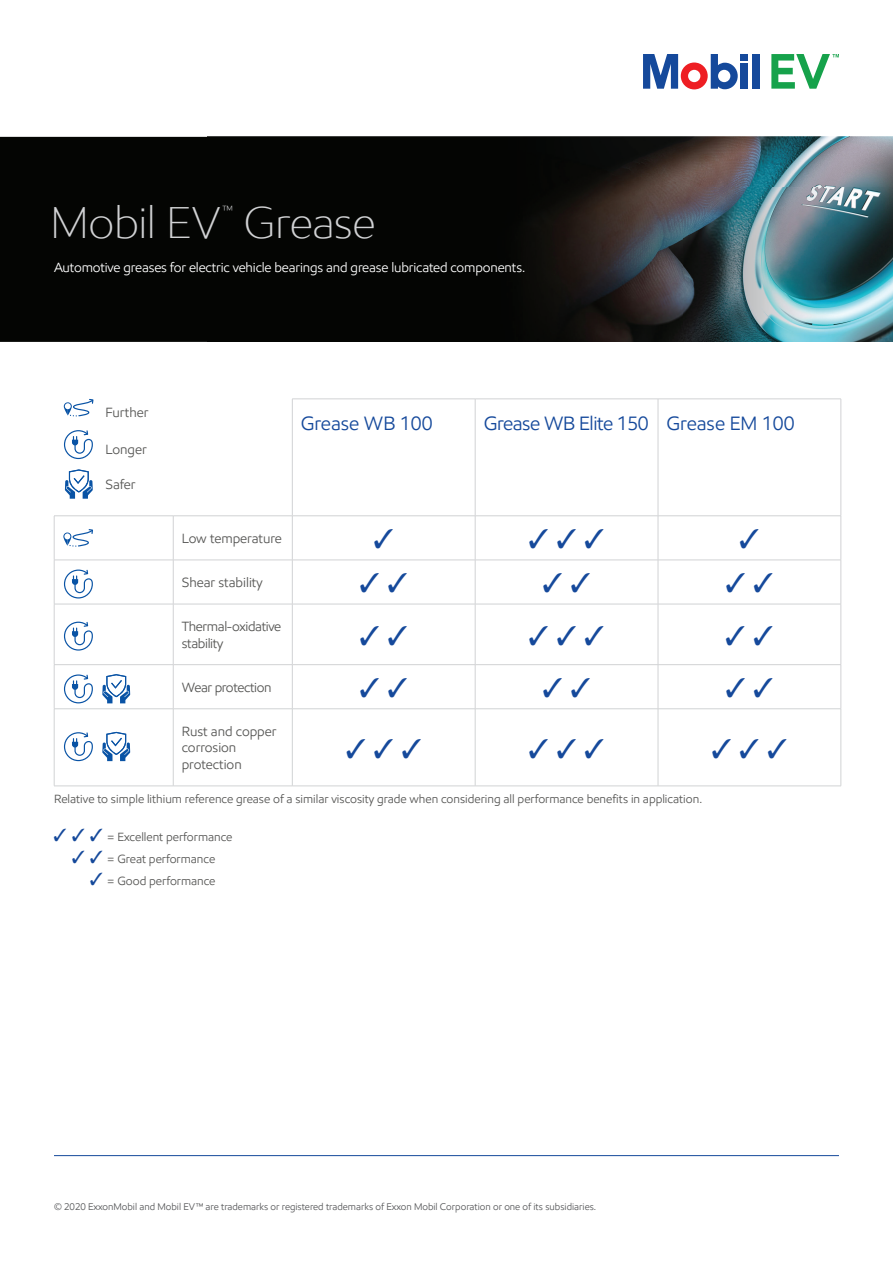
<style>
.page{position:relative;width:893px;height:1263px;background:#fff}
.page>*{position:absolute;margin:0;border:0;box-sizing:border-box;transform-origin:0 0}
.t1{font:300 45px "E Mprint";letter-spacing:-.01em;color:#d1d2d4}
.t2{font:27px "Zapf Dingbats ITC";color:#15499b}
.t3{font:19.5px "E Mprint";letter-spacing:-.01em;color:#15499b}
.t4{font:13.5px/16.5px "E Mprint";color:#575755}
.t5{font:13.5px "E Mprint";letter-spacing:-.01em;color:#fff}
.t6{font:13.5px/16.5px "E Mprint";letter-spacing:-.025em;color:#575755}
.t7{font:300 13.5px "E Mprint";color:#d1d2d4}
.t8{font:12px "E Mprint";color:#575755}
.t9{font:9.75px "E Mprint";color:#57585a}
.s1{color:#15499b}
</style>
<div class="page">
<div style="left:0;top:137px;width:207px;height:205px;background:#040503"></div>
<img style="left:207px;top:137px;width:686px;height:205px">
<hr style="left:54px;top:1155px;width:785px;height:1px;background:#15499b">
<div style="left:741px;top:54px;width:7px;height:7px;background:#15499b"></div>
<div style="left:741px;top:63px;width:7px;height:26px;background:#15499b"></div>
<div style="left:752px;top:54px;width:7px;height:35px;background:#15499b"></div>
<svg style="left:643px;top:54px;width:95px;height:35px"></svg>
<svg style="left:771px;top:54px;width:68px;height:35px"></svg>
<hr style="left:292px;top:399px;width:183px;height:1px;background:#d1d2d4">
<hr style="left:292px;top:399px;width:1px;height:117px;background:#d1d2d4">
<hr style="left:475px;top:399px;width:183px;height:1px;background:#d1d2d4">
<hr style="left:475px;top:399px;width:1px;height:117px;background:#d1d2d4">
<hr style="left:658px;top:399px;width:183px;height:1px;background:#d1d2d4">
<hr style="left:658px;top:399px;width:1px;height:117px;background:#d1d2d4">
<hr style="left:841px;top:399px;width:1px;height:117px;background:#d1d2d4">
<hr style="left:54px;top:515px;width:119px;height:1px;background:#d1d2d4">
<hr style="left:54px;top:516px;width:1px;height:44px;background:#d1d2d4">
<hr style="left:173px;top:515px;width:119px;height:1px;background:#d1d2d4">
<hr style="left:173px;top:516px;width:1px;height:44px;background:#d1d2d4">
<hr style="left:292px;top:515px;width:183px;height:1px;background:#d1d2d4">
<hr style="left:292px;top:516px;width:1px;height:44px;background:#d1d2d4">
<hr style="left:475px;top:515px;width:183px;height:1px;background:#d1d2d4">
<hr style="left:475px;top:516px;width:1px;height:44px;background:#d1d2d4">
<hr style="left:658px;top:515px;width:183px;height:1px;background:#d1d2d4">
<hr style="left:658px;top:516px;width:1px;height:44px;background:#d1d2d4">
<hr style="left:841px;top:516px;width:1px;height:44px;background:#d1d2d4">
<hr style="left:54px;top:560px;width:119px;height:1px;background:#d1d2d4">
<hr style="left:54px;top:560px;width:1px;height:44px;background:#d1d2d4">
<hr style="left:173px;top:560px;width:119px;height:1px;background:#d1d2d4">
<hr style="left:173px;top:560px;width:1px;height:44px;background:#d1d2d4">
<hr style="left:292px;top:560px;width:183px;height:1px;background:#d1d2d4">
<hr style="left:292px;top:560px;width:1px;height:44px;background:#d1d2d4">
<hr style="left:475px;top:560px;width:183px;height:1px;background:#d1d2d4">
<hr style="left:475px;top:560px;width:1px;height:44px;background:#d1d2d4">
<hr style="left:658px;top:560px;width:183px;height:1px;background:#d1d2d4">
<hr style="left:658px;top:560px;width:1px;height:44px;background:#d1d2d4">
<hr style="left:841px;top:560px;width:1px;height:44px;background:#d1d2d4">
<hr style="left:54px;top:604px;width:119px;height:1px;background:#d1d2d4">
<hr style="left:54px;top:604px;width:1px;height:60px;background:#d1d2d4">
<hr style="left:173px;top:604px;width:119px;height:1px;background:#d1d2d4">
<hr style="left:173px;top:604px;width:1px;height:60px;background:#d1d2d4">
<hr style="left:292px;top:604px;width:183px;height:1px;background:#d1d2d4">
<hr style="left:292px;top:604px;width:1px;height:60px;background:#d1d2d4">
<hr style="left:475px;top:604px;width:183px;height:1px;background:#d1d2d4">
<hr style="left:475px;top:604px;width:1px;height:60px;background:#d1d2d4">
<hr style="left:658px;top:604px;width:183px;height:1px;background:#d1d2d4">
<hr style="left:658px;top:604px;width:1px;height:60px;background:#d1d2d4">
<hr style="left:841px;top:604px;width:1px;height:60px;background:#d1d2d4">
<hr style="left:54px;top:664px;width:119px;height:1px;background:#d1d2d4">
<hr style="left:54px;top:665px;width:1px;height:44px;background:#d1d2d4">
<hr style="left:173px;top:664px;width:119px;height:1px;background:#d1d2d4">
<hr style="left:173px;top:665px;width:1px;height:44px;background:#d1d2d4">
<hr style="left:292px;top:664px;width:183px;height:1px;background:#d1d2d4">
<hr style="left:292px;top:665px;width:1px;height:44px;background:#d1d2d4">
<hr style="left:475px;top:664px;width:183px;height:1px;background:#d1d2d4">
<hr style="left:475px;top:665px;width:1px;height:44px;background:#d1d2d4">
<hr style="left:658px;top:664px;width:183px;height:1px;background:#d1d2d4">
<hr style="left:658px;top:665px;width:1px;height:44px;background:#d1d2d4">
<hr style="left:841px;top:665px;width:1px;height:44px;background:#d1d2d4">
<hr style="left:54px;top:708px;width:119px;height:1px;background:#d1d3d4">
<hr style="left:54px;top:709px;width:1px;height:77px;background:#d1d3d4">
<hr style="left:173px;top:708px;width:119px;height:1px;background:#d1d3d4">
<hr style="left:173px;top:709px;width:1px;height:77px;background:#d1d3d4">
<hr style="left:292px;top:708px;width:183px;height:1px;background:#d1d3d4">
<hr style="left:292px;top:709px;width:1px;height:77px;background:#d1d3d4">
<hr style="left:475px;top:708px;width:183px;height:1px;background:#d1d3d4">
<hr style="left:475px;top:709px;width:1px;height:77px;background:#d1d3d4">
<hr style="left:658px;top:708px;width:183px;height:1px;background:#d1d3d4">
<hr style="left:658px;top:709px;width:1px;height:77px;background:#d1d3d4">
<hr style="left:841px;top:709px;width:1px;height:77px;background:#d1d3d4">
<hr style="left:54px;top:786px;width:119px;height:1px;background:#d1d3d4">
<hr style="left:173px;top:786px;width:119px;height:1px;background:#d1d3d4">
<hr style="left:292px;top:786px;width:183px;height:1px;background:#d1d3d4">
<hr style="left:475px;top:786px;width:183px;height:1px;background:#d1d3d4">
<hr style="left:658px;top:786px;width:183px;height:1px;background:#d1d3d4">
<svg style="left:63px;top:569px;width:30px;height:30px"></svg>
<svg style="left:63px;top:621px;width:30px;height:30px"></svg>
<svg style="left:102px;top:674px;width:28px;height:29px"></svg>
<svg style="left:102px;top:732px;width:28px;height:29px"></svg>
<svg style="left:63px;top:674px;width:30px;height:30px"></svg>
<svg style="left:63px;top:732px;width:30px;height:30px"></svg>
<svg style="left:63px;top:529px;width:30px;height:18px"></svg>
<svg style="left:65px;top:469px;width:28px;height:30px"></svg>
<svg style="left:63px;top:430px;width:30px;height:30px"></svg>
<svg style="left:64px;top:398px;width:30px;height:19px"></svg>
<h1 class="t1" style="left:50px;top:195px;width:172px">Mobil EV</h1>
<p class="t7" style="left:222px;top:202px;width:12px">™</p>
<h1 class="t1" style="left:243px;top:195px;width:134px">Grease</h1>
<p class="t5" style="left:54px;top:259px;width:473px">Automotive greases for electric vehicle bearings and grease lubricated components.</p>
<p class="t4" style="left:105px;top:403px;width:45px">Further</p>
<p class="t4" style="left:105px;top:441px;width:43px">Longer</p>
<p class="t4" style="left:105px;top:476px;width:32px">Safer</p>
<h3 class="t3" style="left:301px;top:412px;width:133px">Grease WB 100</h3>
<h3 class="t3" style="left:484px;top:412px;width:312px">Grease WB Elite 150 Grease EM 100</h3>
<p class="t4" style="left:182px;top:530px;width:102px">Low temperature</p>
<h2 class="t2" style="left:528px;top:526px;width:78px">✓ ✓ ✓</h2>
<p class="t4" style="left:182px;top:574px;width:82px">Shear stability</p>
<p class="t6" style="left:182px;top:618px;width:101px">Thermal-oxidative stability</p>
<h2 class="t2" style="left:528px;top:623px;width:78px">✓ ✓ ✓</h2>
<p class="t6" style="left:182px;top:679px;width:91px">Wear protection</p>
<p class="t4" style="left:182px;top:723px;width:96px">Rust and copper corrosion protection</p>
<h2 class="t2" style="left:346px;top:736px;width:78px">✓ ✓ ✓</h2>
<h2 class="t2" style="left:528px;top:736px;width:78px">✓ ✓ ✓</h2>
<h2 class="t2" style="left:711px;top:736px;width:78px">✓ ✓ ✓</h2>
<p class="t8" style="left:54px;top:792px;width:649px">Relative to simple lithium reference grease of a similar viscosity grade when considering all performance benefits in application.</p>
<p class="t8" style="left:54px;top:830px;width:180px"><span class="s1">✓</span> <span class="s1">✓</span> <span class="s1">✓</span> = Excellent performance</p>
<p class="t8" style="left:72px;top:851px;width:145px"><span class="s1">✓</span> <span class="s1">✓</span> = Great performance</p>
<p class="t8" style="left:90px;top:873px;width:127px"><span class="s1">✓</span> = Good performance</p>
<p class="t9" style="left:54px;top:1200px;width:544px">© 2020 ExxonMobil and Mobil EV™ are trademarks or registered trademarks of Exxon Mobil Corporation or one of its subsidiaries.</p>
</div>
